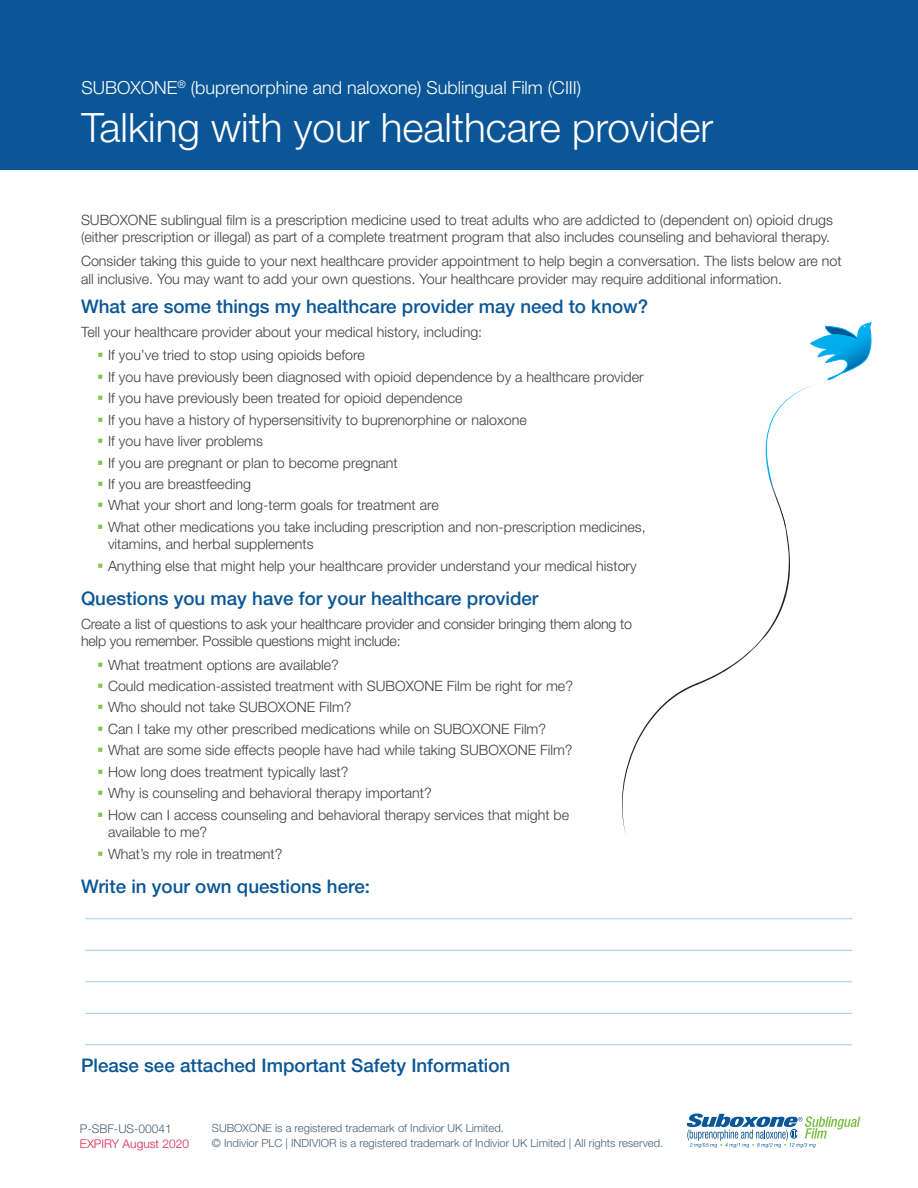
<style>
.page{position:relative;width:918px;height:1188px;background:#fff}
.page>*{position:absolute;margin:0;border:0;box-sizing:border-box;transform-origin:0 0}
.t1{font:300 40.5px "Helvetica Neue LT Std";color:#fff}
.t2{font:500 18.75px "Helvetica Neue LT Std";color:#0b5696}
.t3{font:300 18px "Helvetica Neue LT Std";color:#fff}
.Body{font:300 14.25px/17.1px "Helvetica Neue LT Std";color:#3e3e3f}
.t4{font:300 12px "Helvetica Neue LT Std";color:#d9224d}
.t5{font:300 12px "Helvetica Neue LT Std";color:#496071}
.t6{font:300 11.25px "Helvetica Neue LT Std";color:#496071}
.s1{color:#86c551}
</style>
<div class="page">
<hr style="left:85px;top:918px;width:767px;height:1px;background:#9dcdee">
<hr style="left:85px;top:950px;width:767px;height:1px;background:#9dcdee">
<hr style="left:85px;top:981px;width:767px;height:1px;background:#9dcdee">
<hr style="left:85px;top:1013px;width:767px;height:1px;background:#9dcdee">
<hr style="left:85px;top:1044px;width:767px;height:1px;background:#9dcdee">
<svg style="left:686px;top:1114px;width:174px;height:34px"></svg>
<svg style="left:621px;top:322px;width:251px;height:513px"></svg>
<div style="left:0;top:0;width:918px;height:170px;background:#0b5696"></div>
<p class="t3" style="left:81px;top:76px;width:501px">SUBOXONE<sup>®</sup> (buprenorphine and naloxone) Sublingual Film (CIII)</p>
<p class="t1" style="left:81px;top:103px;width:633px">Talking with your healthcare provider</p>
<p class="Body" style="left:81px;top:211px;width:753px">SUBOXONE sublingual film is a prescription medicine used to treat adults who are addicted to (dependent on) opioid drugs (either prescription or illegal) as part of a complete treatment program that also includes counseling and behavioral therapy.</p>
<p class="Body" style="left:81px;top:251px;width:762px;line-height:18px">Consider taking this guide to your next healthcare provider appointment to help begin a conversation. The lists below are not all inclusive. You may want to add your own questions. Your healthcare provider may require additional information.</p>
<p class="t2" style="left:81px;top:295px;width:569px">What are some things my healthcare provider may need to know?</p>
<p class="Body" style="left:81px;top:323px;width:403px">Tell your healthcare provider about your medical history, including:</p>
<p class="Body" style="left:97px;top:347px;width:269px"><span class="s1">▪</span> If you’ve tried to stop using opioids before</p>
<p class="Body" style="left:97px;top:368px;width:548px"><span class="s1">▪</span> If you have previously been diagnosed with opioid dependence by a healthcare provider</p>
<p class="Body" style="left:97px;top:389px;width:367px"><span class="s1">▪</span> If you have previously been treated for opioid dependence</p>
<p class="Body" style="left:97px;top:411px;width:431px"><span class="s1">▪</span> If you have a history of hypersensitivity to buprenorphine or naloxone</p>
<p class="Body" style="left:97px;top:432px;width:167px"><span class="s1">▪</span> If you have liver problems</p>
<p class="Body" style="left:97px;top:454px;width:302px"><span class="s1">▪</span> If you are pregnant or plan to become pregnant</p>
<p class="Body" style="left:97px;top:475px;width:155px"><span class="s1">▪</span> If you are breastfeeding</p>
<p class="Body" style="left:97px;top:497px;width:343px"><span class="s1">▪</span> What your short and long-term goals for treatment are</p>
<p class="Body" style="left:108px;top:518px;width:539px;text-indent:-11px"><span class="s1">▪</span> What other medications you take including prescription and non-prescription medicines, vitamins, and herbal supplements</p>
<p class="Body" style="left:97px;top:557px;width:541px"><span class="s1">▪</span> Anything else that might help your healthcare provider understand your medical history</p>
<p class="t2" style="left:81px;top:587px;width:459px">Questions you may have for your healthcare provider</p>
<p class="Body" style="left:81px;top:615px;width:553px">Create a list of questions to ask your healthcare provider and consider bringing them along to help you remember. Possible questions might include:</p>
<p class="Body" style="left:97px;top:656px;width:243px"><span class="s1">▪</span> What treatment options are available?</p>
<p class="Body" style="left:97px;top:677px;width:477px"><span class="s1">▪</span> Could medication-assisted treatment with SUBOXONE Film be right for me?</p>
<p class="Body" style="left:97px;top:699px;width:256px"><span class="s1">▪</span> Who should not take SUBOXONE Film?</p>
<p class="Body" style="left:97px;top:720px;width:450px"><span class="s1">▪</span> Can I take my other prescribed medications while on SUBOXONE Film?</p>
<p class="Body" style="left:97px;top:741px;width:477px"><span class="s1">▪</span> What are some side effects people have had while taking SUBOXONE Film?</p>
<p class="Body" style="left:97px;top:763px;width:253px"><span class="s1">▪</span> How long does treatment typically last?</p>
<p class="Body" style="left:97px;top:784px;width:336px"><span class="s1">▪</span> Why is counseling and behavioral therapy important?</p>
<p class="Body" style="left:108px;top:806px;width:463px;text-indent:-11px"><span class="s1">▪</span> How can I access counseling and behavioral therapy services that might be available to me?</p>
<p class="Body" style="left:97px;top:845px;width:187px"><span class="s1">▪</span> What’s my role in treatment?</p>
<p class="t2" style="left:81px;top:875px;width:291px">Write in your own questions here:</p>
<p class="t2" style="left:81px;top:1054px;width:431px">Please see attached Important Safety Information</p>
<p class="t5" style="left:80px;top:1122px;width:94px">P-SBF-US-00041</p>
<p class="t4" style="left:80px;top:1136px;width:111px">EXPIRY August 2020</p>
<p class="t6" style="left:212px;top:1121px;width:294px">SUBOXONE is a registered trademark of Indivior UK Limited.</p>
<p class="t6" style="left:212px;top:1136px;width:453px">© Indivior PLC | INDIVIOR is a registered trademark of Indivior UK Limited | All rights reserved.</p>
</div>
